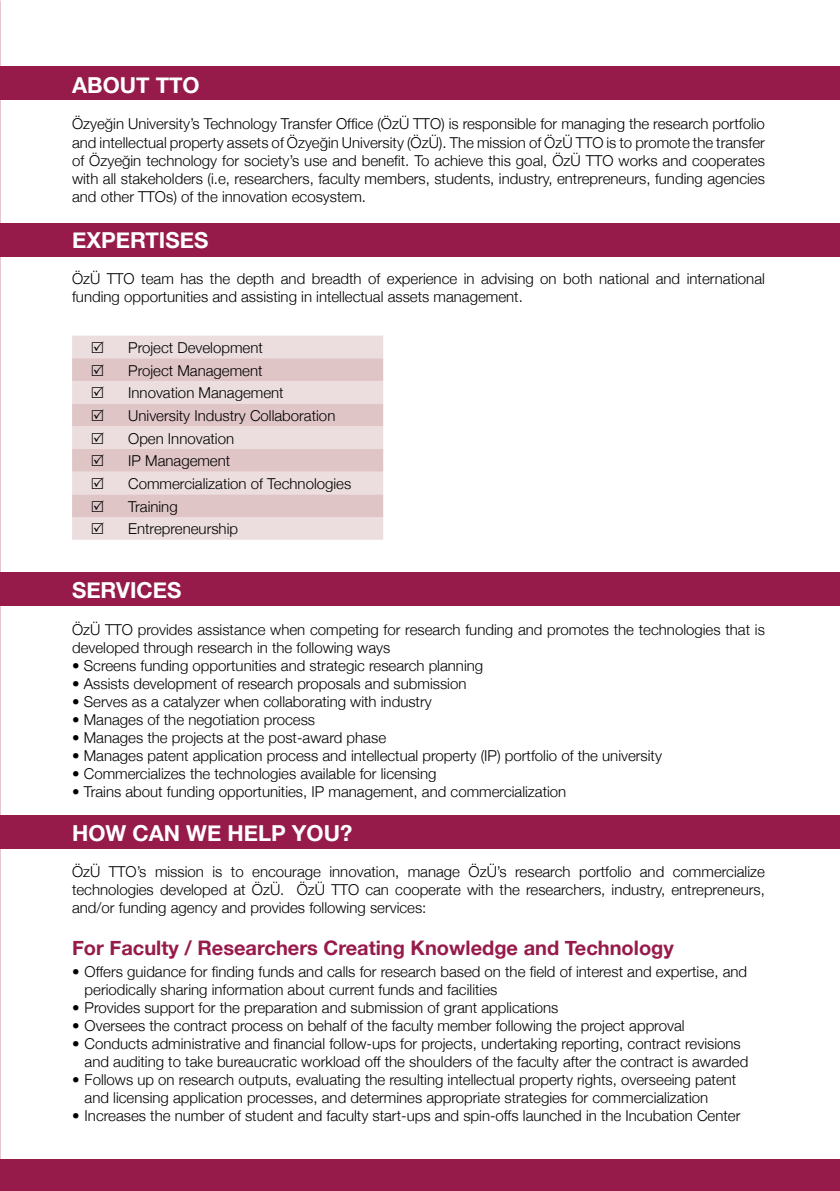
<style>
.page{position:relative;width:840px;height:1191px;background:#fff}
.page>*{position:absolute;margin:0;border:0;box-sizing:border-box;transform-origin:0 0}
.t1{font:700 22px "Helvetica Neue";color:#fff}
.t2{font:700 20px "Helvetica Neue";color:#961b4a}
.t3{font:300 15px/18px "Helvetica Neue";color:#000}
</style>
<div class="page">
<div style="left:0;top:66px;width:839px;height:34px;background:#961b4a"></div>
<div style="left:0;top:223px;width:839px;height:34px;background:#961b4a"></div>
<div style="left:0;top:572px;width:839px;height:33px;background:#961b4a"></div>
<div style="left:0;top:815px;width:839px;height:33px;background:#961b4a"></div>
<div style="left:72px;top:335px;width:311px;height:205px;background:#ecdedf"></div>
<svg style="left:72px;top:358px;width:311px;height:159px;fill:#e0c5c7"></svg>
<hr style="left:0;top:0;width:1px;height:32px;background:#bcbec0">
<div style="left:0;top:1159px;width:839px;height:32px;background:#961b4a"></div>
<svg style="left:92px;top:341px;width:12px;height:12px"></svg>
<svg style="left:92px;top:364px;width:12px;height:11px"></svg>
<svg style="left:92px;top:386px;width:12px;height:12px"></svg>
<svg style="left:92px;top:409px;width:12px;height:12px"></svg>
<svg style="left:92px;top:432px;width:12px;height:11px"></svg>
<svg style="left:92px;top:454px;width:12px;height:12px"></svg>
<svg style="left:92px;top:477px;width:12px;height:12px"></svg>
<svg style="left:92px;top:500px;width:12px;height:11px"></svg>
<svg style="left:92px;top:522px;width:12px;height:12px"></svg>
<h1 class="t1" style="left:72px;top:68px;width:129px">ABOUT TTO</h1>
<p class="t3" style="left:72px;top:114px;width:694px;text-align:justify">Özyeğin University’s Technology Transfer Office (ÖzÜ TTO) is responsible for managing the research portfolio and intellectual property assets of Özyeğin University (ÖzÜ). The mission of ÖzÜ TTO is to promote the transfer of Özyeğin technology for society’s use and benefit. To achieve this goal, ÖzÜ TTO works and cooperates with all stakeholders (i.e, researchers, faculty members, students, industry, entrepreneurs, funding agencies and other TTOs) of the innovation ecosystem.</p>
<h1 class="t1" style="left:72px;top:223px;width:138px">EXPERTISES</h1>
<p class="t3" style="left:72px;top:269px;width:694px">ÖzÜ TTO team has the depth and breadth of experience in advising on both national and international funding opportunities and assisting in intellectual assets management.</p>
<p class="t3" style="left:128px;top:335px;width:224px;line-height:22.6px">Project Development<br>Project Management<br>Innovation Management<br>University Industry Collaboration<br>Open Innovation<br>IP Management<br>Commercialization of Technologies<br>Training<br>Entrepreneurship</p>
<h1 class="t1" style="left:72px;top:573px;width:111px">SERVICES</h1>
<p class="t3" style="left:72px;top:619px;width:694px">ÖzÜ TTO provides assistance when competing for research funding and promotes the technologies that is developed through research in the following ways</p>
<p class="t3" style="left:72px;top:655px;width:412px">• Screens funding opportunities and strategic research planning</p>
<p class="t3" style="left:72px;top:673px;width:395px">• Assists development of research proposals and submission</p>
<p class="t3" style="left:72px;top:691px;width:361px">• Serves as a catalyzer when collaborating with industry</p>
<p class="t3" style="left:72px;top:709px;width:244px">• Manages of the negotiation process</p>
<p class="t3" style="left:72px;top:727px;width:315px">• Manages the projects at the post-award phase</p>
<p class="t3" style="left:72px;top:745px;width:591px">• Manages patent application process and intellectual property (IP) portfolio of the university</p>
<p class="t3" style="left:72px;top:763px;width:365px">• Commercializes the technologies available for licensing</p>
<p class="t3" style="left:72px;top:781px;width:495px">• Trains about funding opportunities, IP management, and commercialization</p>
<h1 class="t1" style="left:72px;top:816px;width:281px">HOW CAN WE HELP YOU?</h1>
<p class="t3" style="left:72px;top:861px;width:694px;text-align:justify">ÖzÜ TTO’s mission is to encourage innovation, manage ÖzÜ’s research portfolio and commercialize technologies developed at ÖzÜ. ÖzÜ TTO can cooperate with the researchers, industry, entrepreneurs, and/or funding agency and provides following services:</p>
<h2 class="t2" style="left:72px;top:932px;width:603px">For Faculty / Researchers Creating Knowledge and Technology</h2>
<p class="t3" style="left:85px;top:961px;width:663px;text-indent:-13px">• Offers guidance for finding funds and calls for research based on the field of interest and expertise, and periodically sharing information about current funds and facilities</p>
<p class="t3" style="left:72px;top:997px;width:487px">• Provides support for the preparation and submission of grant applications</p>
<p class="t3" style="left:72px;top:1015px;width:613px">• Oversees the contract process on behalf of the faculty member following the project approval</p>
<p class="t3" style="left:85px;top:1033px;width:664px;text-indent:-13px">• Conducts administrative and financial follow-ups for projects, undertaking reporting, contract revisions and auditing to take bureaucratic workload off the shoulders of the faculty after the contract is awarded</p>
<p class="t3" style="left:85px;top:1069px;width:652px;text-indent:-13px">• Follows up on research outputs, evaluating the resulting intellectual property rights, overseeing patent and licensing application processes, and determines appropriate strategies for commercialization</p>
<p class="t3" style="left:72px;top:1105px;width:669px">• Increases the number of student and faculty start-ups and spin-offs launched in the Incubation Center</p>
</div>
